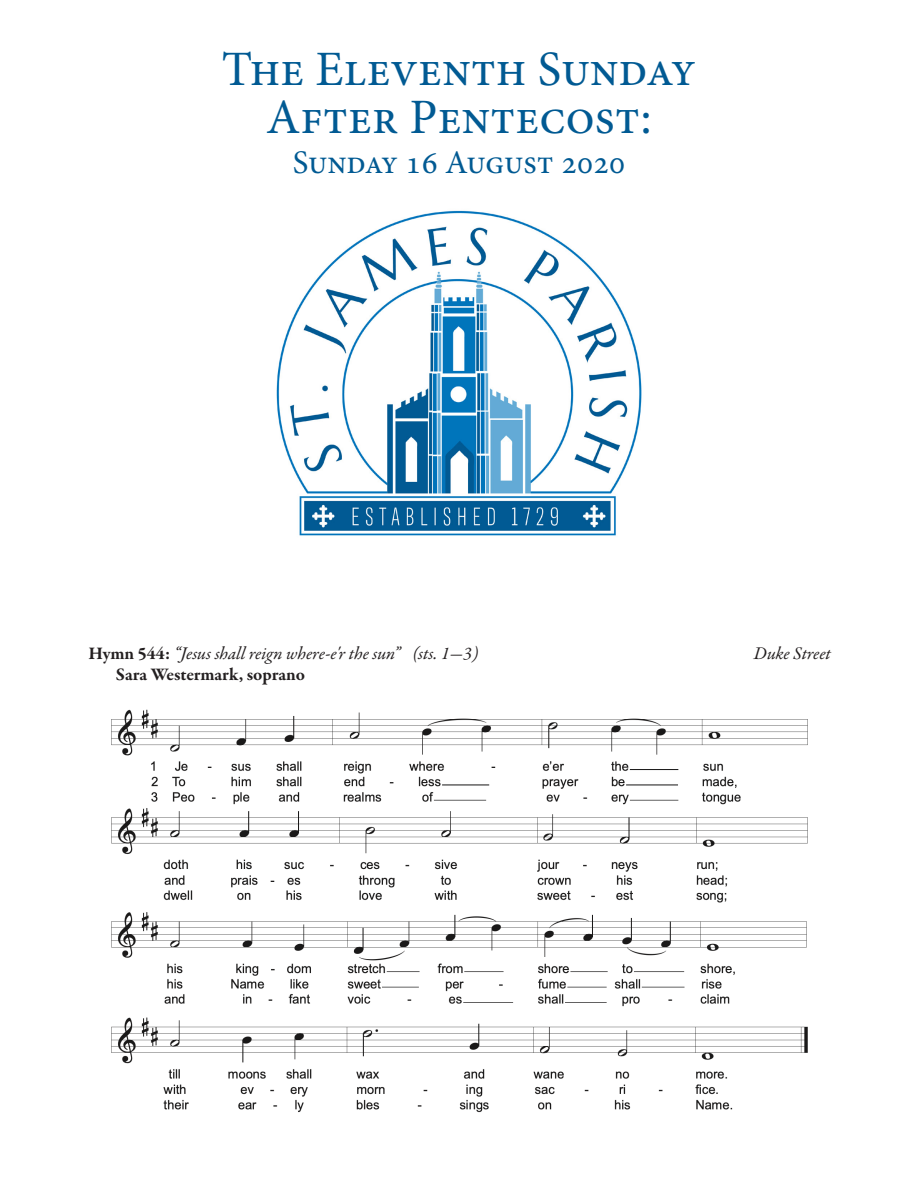
<style>
.page{position:relative;width:918px;height:1188px;background:#fff}
.page>*{position:absolute;margin:0;border:0;box-sizing:border-box;transform-origin:0 0}
.t1{font:49.5px "Minion Pro";color:#015a93}
.t2{font:33px "Minion Pro";color:#015a93}
.t3{font:italic 18px "Garamond Premr Pro";letter-spacing:-.005em;color:#231f20}
.t4{font:700 18px "Garamond Premr Pro";color:#231f20}
.s1{font-weight:700;font-style:normal}
</style>
<div class="page">
<img style="left:276px;top:210px;width:366px;height:326px">
<img style="left:111px;top:709px;width:697px;height:404px">
<p class="t1" style="left:222px;top:37px;width:476px">The Eleventh Sunday</p>
<p class="t1" style="left:266px;top:85px;width:387px">After Pentecost:</p>
<p class="t2" style="left:293px;top:140px;width:334px">Sunday 16 August 2020</p>
<p class="t3" style="left:88px;top:642px;width:391px"><span class="s1">Hymn 544:</span> “Jesus shall reign where-e'r the sun” (sts. 1-3)</p>
<p class="t3" style="left:754px;top:642px;width:79px">Duke Street</p>
<p class="t4" style="left:116px;top:664px;width:191px">Sara Westermark, soprano</p>
</div>
